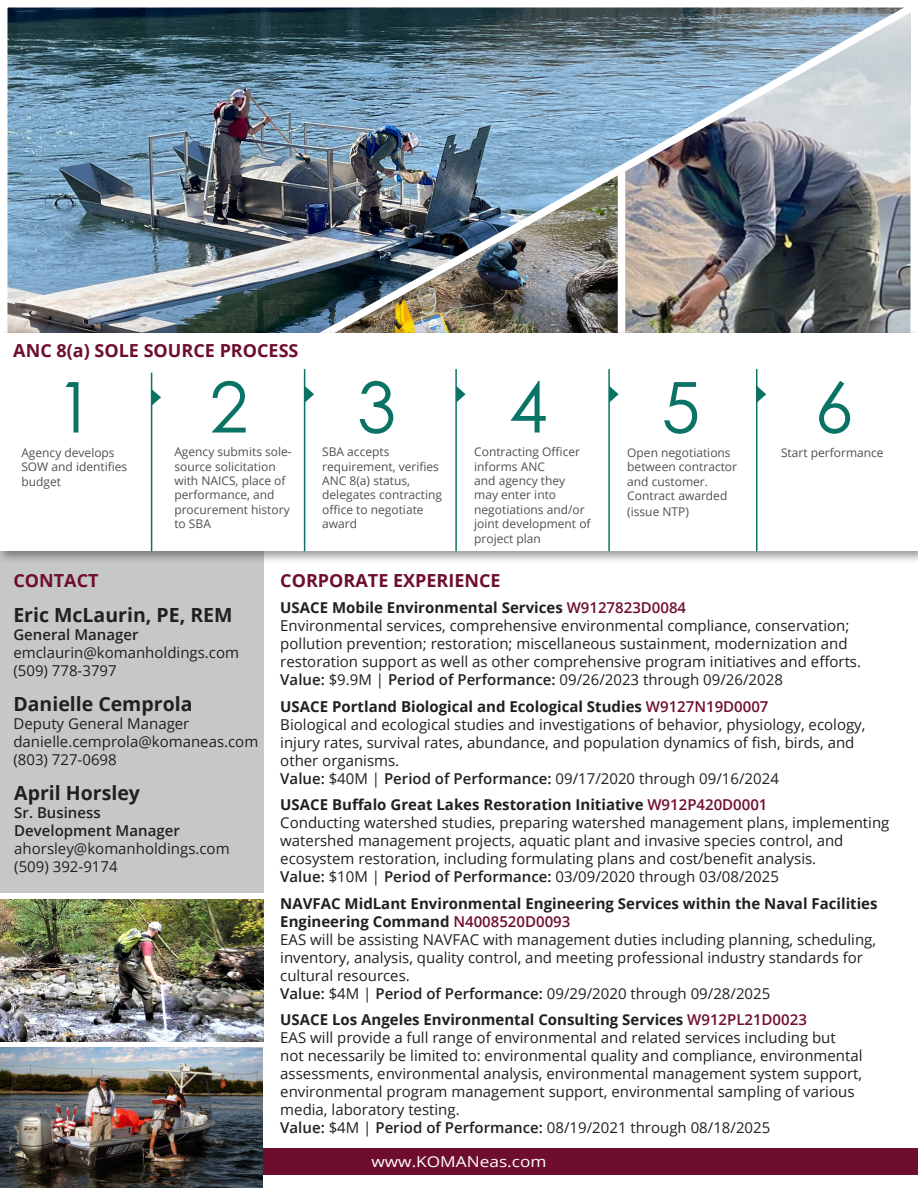
<style>
.page{position:relative;width:918px;height:1188px;background:#fff}
.page>*{position:absolute;margin:0;border:0;box-sizing:border-box;transform-origin:0 0}
.Numbers{font:70.2px "Century Gothic";color:#0a7366}
.Contact-basicInfo{font:700 19.5px "Open Sans";color:#231f20}
.Heading{font:700 18px "Open Sans";color:#6e0e2c}
.Contact-basicInfo-2{font:700 18px "Open Sans";color:#6e0e2c}
.Contact-basicInfo-3{font:15px/18px "Open Sans";color:#231f20}
.Project_Title{font:700 15px "Open Sans";color:#231f20}
.t1{font:15px "Open Sans";color:#fff;scale:1.15 1}
.Small_Text{font:12px/14.4px "Open Sans";color:#505052}
.s1{font-weight:600}
.s2{font-weight:600;color:#6e0e2c}
</style>
<div class="page">
<div style="left:0;top:551px;width:263px;height:342px;background:#c6c8c6"></div>
<img style="left:7px;top:7px;width:904px;height:323px">
<div style="left:0;top:1148px;width:918px;height:27px;background:#6e0e2c"></div>
<div style="left:0;top:330px;width:918px;height:234px;background:#231f20;opacity:.44"></div>
<div style="left:0;top:333px;width:918px;height:218px;background:#fff"></div>
<svg style="left:152px;top:389px;width:9px;height:17px"></svg>
<hr style="left:151px;top:373px;width:1px;height:178px;background:#0a7366">
<svg style="left:305px;top:386px;width:9px;height:17px"></svg>
<hr style="left:304px;top:369px;width:1px;height:182px;background:#0a7366">
<svg style="left:457px;top:386px;width:9px;height:16px"></svg>
<hr style="left:455px;top:369px;width:2px;height:182px;background:#0a7366">
<svg style="left:610px;top:386px;width:9px;height:16px"></svg>
<hr style="left:608px;top:369px;width:2px;height:182px;background:#0a7366">
<svg style="left:757px;top:386px;width:9px;height:17px"></svg>
<hr style="left:756px;top:369px;width:1px;height:182px;background:#0a7366">
<img style="left:0;top:899px;width:263px;height:142px">
<img style="left:0;top:1048px;width:263px;height:140px">
<p class="Heading" style="left:13px;top:338px;width:287px">ANC 8(a) SOLE SOURCE PROCESS</p>
<p class="Numbers" style="left:56px;top:358px;width:40px">1</p>
<p class="Numbers" style="left:209px;top:358px;width:40px">2</p>
<p class="Numbers" style="left:357px;top:358px;width:40px">3</p>
<p class="Numbers" style="left:509px;top:358px;width:40px">4</p>
<p class="Numbers" style="left:661px;top:358px;width:40px">5</p>
<p class="Numbers" style="left:814px;top:358px;width:40px">6</p>
<p class="Small_Text" style="left:21px;top:445px;width:108px">Agency develops<br>SOW and identifies budget</p>
<p class="Small_Text" style="left:174px;top:444px;width:119px">Agency submits sole&shy;source solicitation with NAICS, place of performance, and procurement history to SBA</p>
<p class="Small_Text" style="left:322px;top:444px;width:121px">SBA accepts requirement, verifies<br>ANC 8(a) status, delegates contracting office to negotiate award</p>
<p class="Small_Text" style="left:474px;top:444px;width:118px">Contracting Officer informs ANC<br>and agency they may enter into negotiations and/or joint development of project plan</p>
<p class="Small_Text" style="left:627px;top:445px;width:111px">Open negotiations between contractor and customer.<br>Contract awarded</p>
<p class="Small_Text" style="left:781px;top:445px;width:104px">Start performance</p>
<p class="Small_Text" style="left:627px;top:504px;width:63px">(issue NTP)</p>
<p class="Contact-basicInfo-2" style="left:13px;top:568px;width:87px">CONTACT</p>
<p class="Contact-basicInfo" style="left:13px;top:601px;width:221px">Eric McLaurin, PE, REM</p>
<p class="Contact-basicInfo-3" style="left:13px;top:625px;width:227px"><span class="s1">General Manager </span>emclaurin@komanholdings.com (509) 778-3797</p>
<p class="Contact-basicInfo" style="left:13px;top:690px;width:181px">Danielle Cemprola</p>
<p class="Contact-basicInfo-3" style="left:13px;top:714px;width:246px">Deputy General Manager danielle.cemprola@komaneas.com (803) 727-0698</p>
<p class="Contact-basicInfo" style="left:14px;top:780px;width:127px">April Horsley</p>
<p class="Contact-basicInfo-3" style="left:14px;top:804px;width:217px"><span class="s1">Sr. Business<br>Development Manager </span>ahorsley@komanholdings.com (509) 392-9174</p>
<p class="Heading" style="left:280px;top:568px;width:222px">CORPORATE EXPERIENCE</p>
<p class="Project_Title" style="left:280px;top:597px;width:407px">USACE Mobile Environmental Services <span class="s2">W9127823D0084</span></p>
<p class="Contact-basicInfo-3" style="left:280px;top:617px;width:582px">Environmental services, comprehensive environmental compliance, conservation; pollution prevention; restoration; miscellaneous sustainment, modernization and restoration support as well as other comprehensive program initiatives and efforts.</p>
<p class="Contact-basicInfo-3" style="left:280px;top:671px;width:504px"><span class="s1">Value:</span> $9.9M | <span class="s1">Period of Performance:</span> 09/26/2023 through 09/26/2028</p>
<p class="Project_Title" style="left:280px;top:696px;width:490px">USACE Portland Biological and Ecological Studies <span class="s2">W9127N19D0007</span></p>
<p class="Contact-basicInfo-3" style="left:280px;top:715px;width:587px">Biological and ecological studies and investigations of behavior, physiology, ecology, injury rates, survival rates, abundance, and population dynamics of fish, birds, and other organisms.</p>
<p class="Contact-basicInfo-3" style="left:280px;top:769px;width:500px"><span class="s1">Value:</span> $40M | <span class="s1">Period of Performance:</span> 09/17/2020 through 09/16/2024</p>
<p class="Project_Title" style="left:280px;top:794px;width:489px">USACE Buffalo Great Lakes Restoration Initiative <span class="s2">W912P420D0001</span></p>
<p class="Contact-basicInfo-3" style="left:280px;top:814px;width:611px">Conducting watershed studies, preparing watershed management plans, implementing watershed management projects, aquatic plant and invasive species control, and ecosystem restoration, including formulating plans and cost/benefit analysis.</p>
<p class="Contact-basicInfo-3" style="left:280px;top:868px;width:500px"><span class="s1">Value:</span> $10M | <span class="s1">Period of Performance:</span> 03/09/2020 through 03/08/2025</p>
<p class="Project_Title" style="left:280px;top:893px;width:599px">NAVFAC MidLant Environmental Engineering Services within the Naval Facilities</p>
<p class="Project_Title" style="left:280px;top:911px;width:292px">Engineering Command <span class="s2">N4008520D0093</span></p>
<p class="Contact-basicInfo-3" style="left:280px;top:930px;width:597px">EAS will be assisting NAVFAC with management duties including planning, scheduling, inventory, analysis, quality control, and meeting professional industry standards for cultural resources.</p>
<p class="Contact-basicInfo-3" style="left:280px;top:984px;width:492px"><span class="s1">Value:</span> $4M | <span class="s1">Period of Performance:</span> 09/29/2020 through 09/28/2025</p>
<p class="Project_Title" style="left:280px;top:1009px;width:528px">USACE Los Angeles Environmental Consulting Services <span class="s2">W912PL21D0023</span></p>
<p class="Contact-basicInfo-3" style="left:280px;top:1028px;width:584px">EAS will provide a full range of environmental and related services including but not necessarily be limited to: environmental quality and compliance, environmental assessments, environmental analysis, environmental management system support, environmental program management support, environmental sampling of various media, laboratory testing.</p>
<p class="Contact-basicInfo-3" style="left:280px;top:1118px;width:492px"><span class="s1">Value:</span> $4M | <span class="s1">Period of Performance:</span> 08/19/2021 through 08/18/2025</p>
<p class="t1" style="left:371px;top:1152px;width:154px">www.KOMANeas.com</p>
</div>
